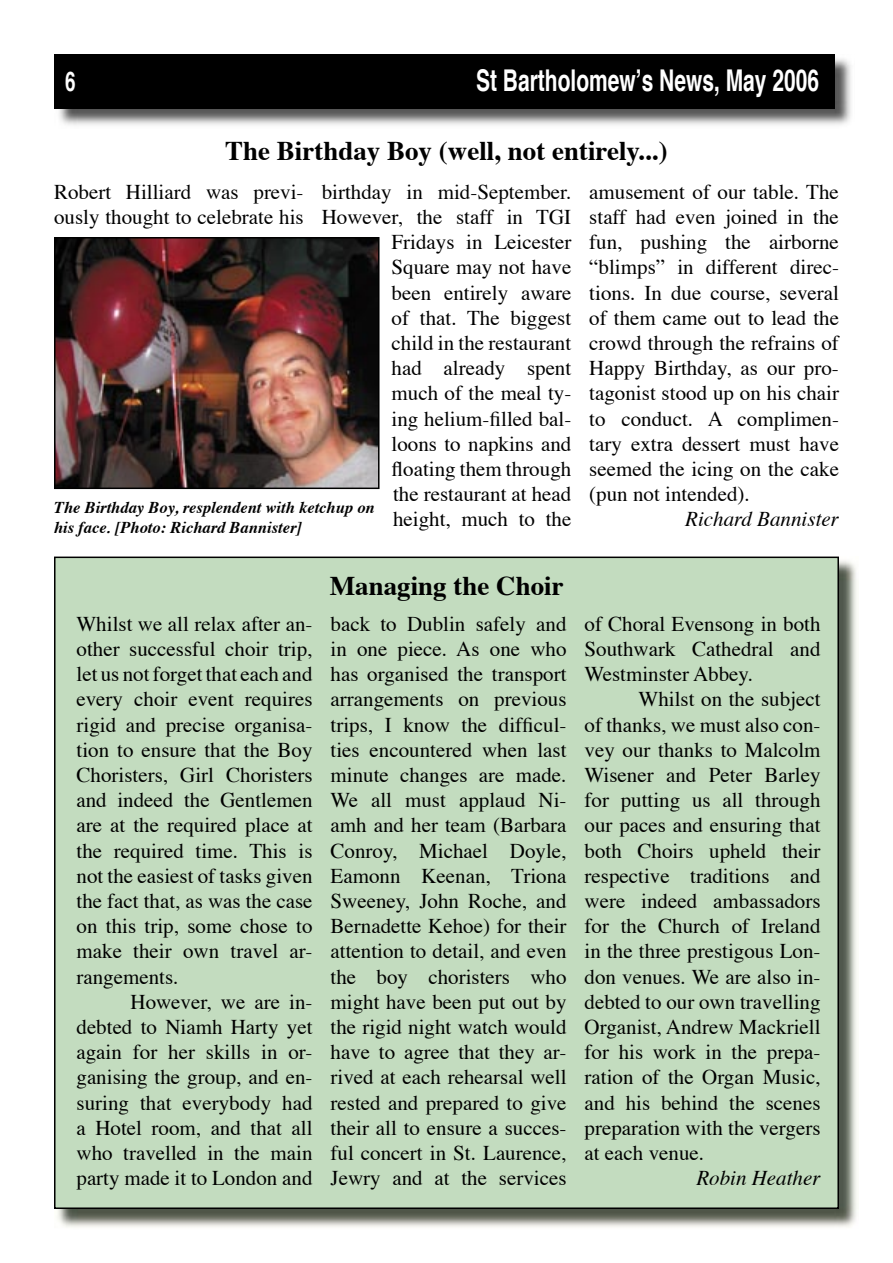
<style>
.page{position:relative;width:893px;height:1263px;background:#fff}
.page>*{position:absolute;margin:0;border:0;box-sizing:border-box;transform-origin:0 0}
.t1{font:700 30px "Helvetica";color:#fff;scale:.7 1}
.t2{font:700 27px "Times";color:#000}
.t3{font:700 27px "Helvetica";color:#fff;scale:.7 1}
.t4{font:21px/25.2px "Times";color:#000;text-align:justify}
.t5{font:italic 21px "Times";color:#000}
.t6{font:italic 700 16.5px/19.8px "Times";color:#000}
</style>
<div class="page">
<img style="left:57px;top:560px;width:800px;height:667px">
<div style="left:54px;top:556px;width:785px;height:653px;background:#c3dcbf"></div>
<img style="left:55px;top:55px;width:796px;height:70px">
<div style="left:54px;top:54px;width:780px;height:54px;background:#000"></div>
<img style="left:54px;top:237px;width:325px;height:252px">
<p class="t3" style="left:65px;top:57px;width:17px">6</p>
<h1 class="t1" style="left:476px;top:54px;width:492px">St Bartholomew’s News, May 2006</h1>
<p class="t2" style="left:225px;top:125px;width:444px">The Birthday Boy (well, not entirely...)</p>
<p class="t4" style="left:54px;top:177px;width:251px">Robert Hilliard was previ&shy;ously thought to celebrate his</p>
<p class="t4" style="left:322px;top:177px;width:251px;text-align:right">birthday in mid-September.<br>However, the staff in TGI<br>Fridays in Leicester<br>Square may not have<br>been entirely aware<br>of that. The biggest<br>child in the restaurant<br>had already spent<br>much of the meal ty-<br>ing helium-filled bal-<br>loons to napkins and<br>floating them through<br>the restaurant at head<br>height, much to the</p>
<p class="t4" style="left:589px;top:177px;width:251px">amusement of our table. The staff had even joined in the fun, pushing the airborne “blimps” in different direc&shy;tions. In due course, several of them came out to lead the crowd through the refrains of Happy Birthday, as our pro&shy;tagonist stood up on his chair to conduct. A complimen&shy;tary extra dessert must have seemed the icing on the cake (pun not intended).</p>
<p class="t6" style="left:54px;top:496px;width:322px">The Birthday Boy, resplendent with ketchup on his face. [Photo: Richard Bannister]</p>
<p class="t5" style="left:685px;top:500px;width:155px">Richard Bannister</p>
<p class="t4" style="left:76px;top:609px;width:238px">Whilst we all relax after an&shy;other successful choir trip, let us not forget that each and every choir event requires rigid and precise organisa&shy;tion to ensure that the Boy Choristers, Girl Choristers and indeed the Gentlemen are at the required place at the required time. This is not the easiest of tasks given the fact that, as was the case on this trip, some chose to make their own travel ar&shy;rangements.</p>
<p class="t4" style="left:76px;top:987px;width:238px;text-indent:54px">However, we are in&shy;debted to Niamh Harty yet again for her skills in or&shy;ganising the group, and en&shy;suring that everybody had a Hotel room, and that all who travelled in the main party made it to London and</p>
<p class="t2" style="left:330px;top:560px;width:236px">Managing the Choir</p>
<p class="t4" style="left:330px;top:609px;width:238px">back to Dublin safely and in one piece. As one who has organised the transport arrangements on previous trips, I know the difficul&shy;ties encountered when last minute changes are made.<br>We all must applaud Ni&shy;amh and her team (Barbara Conroy, Michael Doyle, Eamonn Keenan, Triona Sweeney, John Roche, and Bernadette Kehoe) for their attention to detail, and even the boy choristers who might have been put out by the rigid night watch would have to agree that they ar&shy;rived at each rehearsal well rested and prepared to give their all to ensure a succes&shy;ful concert in St. Laurence, Jewry and at the services</p>
<p class="t4" style="left:584px;top:609px;width:238px">of Choral Evensong in both Southwark Cathedral and Westminster Abbey.</p>
<p class="t4" style="left:584px;top:685px;width:238px;text-indent:54px">Whilst on the subject of thanks, we must also con&shy;vey our thanks to Malcolm Wisener and Peter Barley for putting us all through our paces and ensuring that both Choirs upheld their respective traditions and were indeed ambassadors for the Church of Ireland in the three prestigous Lon&shy;don venues. We are also in&shy;debted to our own travelling Organist, Andrew Mackriell for his work in the prepa&shy;ration of the Organ Music, and his behind the scenes preparation with the vergers at each venue.</p>
<p class="t5" style="left:696px;top:1159px;width:126px">Robin Heather</p>
</div>
